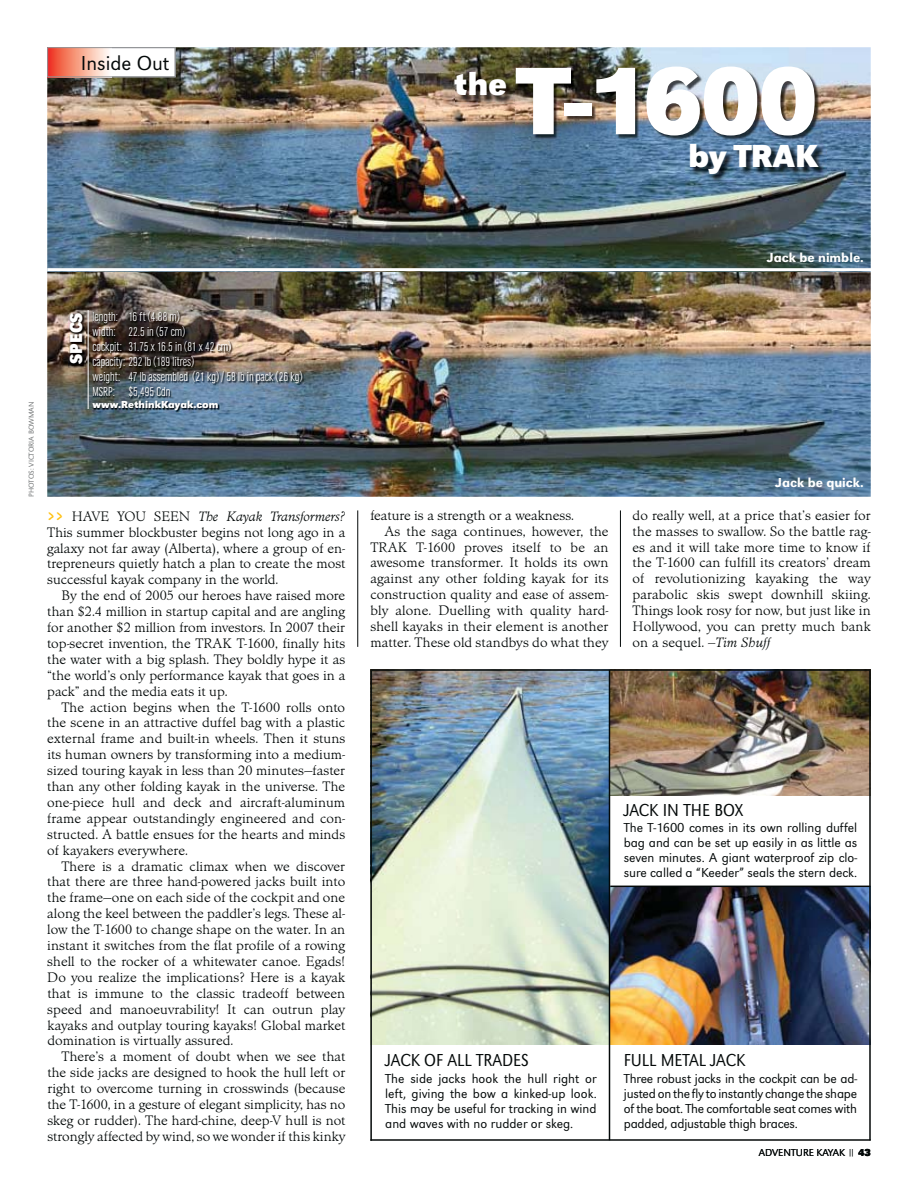
<style>
.page{position:relative;width:918px;height:1188px;background:#fff}
.page>*{position:absolute;margin:0;border:0;box-sizing:border-box;transform-origin:0 0}
.t1{font:700 99.45px "URW Grotesk T";color:#fff}
.t2{font:700 33px "URW Grotesk T";color:#fff}
.t3{font:21px "URW Grotesk T Ligh";color:#040909}
.t4{font:18px "URW Grotesk T Ligh Extr Narr";color:#040909}
.t5{font:18px "URW Grotesk T Bold Extr Narr";color:#fff}
.t6{font:14.25px/15.9px "Minister T Ligh";letter-spacing:.005em;color:#040909;text-align:justify}
.t7{font:14.25px "Minister T Ligh Ital";color:#040909}
.t8{font:13.5px/15px "URW Grotesk T Ligh";letter-spacing:-.005em;color:#040909;text-align:justify}
.t9{font:13.5px/15px "URW Grotesk T Ligh Cond";color:#fff}
.t10{font:500 13.5px "URW Grotesk T";color:#fff}
.t11{font:700 10.5px "URW Grotesk T";color:#fff}
.t12{font:10.5px "URW Grotesk T Ligh";color:#040909}
.t13{font:7.5px "URW Grotesk T Ligh";color:#6d7071}
.s1{font-family:"Minister T Ligh"}
.s2{font-family:"Minister T Ligh Ital"}
.s3{font-size:9px}
.s4{font-family:"URW Grotesk T";font-weight:700}
</style>
<div class="page">
<img style="left:610px;top:887px;width:259px;height:158px">
<img style="left:47px;top:47px;width:824px;height:225px">
<img style="left:47px;top:272px;width:824px;height:225px">
<img style="left:372px;top:671px;width:237px;height:374px">
<img style="left:610px;top:671px;width:259px;height:125px">
<hr style="left:47px;top:268px;width:825px;height:3px;background:#fff">
<div style="left:48px;top:48px;width:127px;height:29px;background:#fff"></div>
<svg style="left:49px;top:49px;width:59px;height:26px;background:#f79c86"></svg>
<div style="left:47px;top:47px;width:129px;height:30px;border:1px solid #939598"></div>
<hr style="left:357px;top:510px;width:1px;height:137px;background:#040909">
<hr style="left:620px;top:510px;width:1px;height:137px;background:#040909">
<hr style="left:370px;top:669px;width:501px;height:2px;background:#040909">
<hr style="left:370px;top:671px;width:2px;height:470px;background:#040909">
<hr style="left:609px;top:670px;width:1px;height:470px;background:#040909">
<img style="left:92px;top:311px;width:212px;height:101px">
<img style="left:69px;top:312px;width:17px;height:56px">
<hr style="left:88px;top:310px;width:1px;height:99px;background:#fff">
<hr style="left:370px;top:1139px;width:501px;height:2px;background:#040909">
<hr style="left:869px;top:670px;width:2px;height:470px;background:#040909">
<hr style="left:610px;top:886px;width:260px;height:1px;background:#040909">
<img style="left:516px;top:68px;width:304px;height:72px">
<img style="left:455px;top:72px;width:59px;height:32px">
<img style="left:691px;top:144px;width:135px;height:38px">
<h3 class="t3" style="left:81px;top:55px;width:90px">Inside Out</h3>
<h2 class="t2" style="left:455px;top:73px;width:54px">the</h2>
<h1 class="t1" style="left:518px;top:68px;width:301px">T-1600</h1>
<h2 class="t2" style="left:688px;top:145px;width:131px">by TRAK</h2>
<p class="t13" style="left:28px;top:497px;width:97px;rotate:-90deg">PHOTOS: VICTORIA BOWMAN</p>
<p class="t5" style="left:66px;top:364px;width:53px;rotate:-90deg">SPECS</p>
<p class="t9" style="left:92px;top:310px;width:211px">length: 16 ft (4.88 m)<br>width: 22.5 in (57 cm)<br>cockpit: 31.75 x 16.5 in (81 x 42 cm)<br>capacity: 292 lb (189 litres)<br>weight: 47 lb assembled (21 kg) / 58 lb in pack (26 kg)<br>MSRP: $5,495 Cdn</p>
<p class="t11" style="left:92px;top:401px;width:128px">www.RethinkKayak.com</p>
<p class="t7" style="left:72px;top:508px;width:275px"><span class="s1">HAVE YOU SEEN</span> The Kayak Transformers?</p>
<p class="t6" style="left:47px;top:525px;width:300px">This summer blockbuster begins not long ago in a galaxy not far away (Alberta), where a group of en&shy;trepreneurs quietly hatch a plan to create the most successful kayak company in the world.</p>
<p class="t6" style="left:47px;top:589px;width:300px;text-indent:14px">By the end of 2005 our heroes have raised more than $2.4 million in startup capital and are angling for another $2 million from investors. In 2007 their top-secret invention, the TRAK T-1600, finally hits the water with a big splash. They boldly hype it as “the world’s only performance kayak that goes in a pack” and the media eats it up.</p>
<p class="t6" style="left:47px;top:700px;width:300px;text-indent:14px">The action begins when the T-1600 rolls onto the scene in an attractive duffel bag with a plastic external frame and built-in wheels. Then it stuns its human owners by transforming into a medium&shy;sized touring kayak in less than 20 minutes—faster than any other folding kayak in the universe. The one-piece hull and deck and aircraft-aluminum frame appear outstandingly engineered and con&shy;structed. A battle ensues for the hearts and minds of kayakers everywhere.</p>
<p class="t6" style="left:47px;top:859px;width:300px;text-indent:14px">There is a dramatic climax when we discover that there are three hand-powered jacks built into the frame—one on each side of the cockpit and one along the keel between the paddler’s legs. These al&shy;low the T-1600 to change shape on the water. In an instant it switches from the flat profile of a rowing shell to the rocker of a whitewater canoe. Egads!<br>Do you realize the implications? Here is a kayak that is immune to the classic tradeoff between speed and manoeuvrability! It can outrun play kayaks and outplay touring kayaks! Global market domination is virtually assured.</p>
<p class="t6" style="left:47px;top:1050px;width:300px;text-indent:14px">There’s a moment of doubt when we see that the side jacks are designed to hook the hull left or right to overcome turning in crosswinds (because the T-1600, in a gesture of elegant simplicity, has no skeg or rudder). The hard-chine, deep-V hull is not strongly affected by wind, so we wonder if this kinky</p>
<p class="t10" style="left:767px;top:250px;width:98px">Jack be nimble.</p>
<p class="t6" style="left:370px;top:508px;width:205px">feature is a strength or a weakness.</p>
<p class="t6" style="left:385px;top:524px;width:225px">As the saga continues, however, the</p>
<p class="t6" style="left:370px;top:540px;width:240px">TRAK T-1600 proves itself to be an</p>
<p class="t6" style="left:370px;top:556px;width:240px">awesome transformer. It holds its own</p>
<p class="t6" style="left:370px;top:572px;width:240px">against any other folding kayak for its</p>
<p class="t6" style="left:370px;top:588px;width:240px">construction quality and ease of assem-</p>
<p class="t6" style="left:370px;top:604px;width:240px">bly alone. Duelling with quality hard-</p>
<p class="t6" style="left:370px;top:620px;width:240px">shell kayaks in their element is another</p>
<p class="t6" style="left:370px;top:635px;width:240px">matter. These old standbys do what they</p>
<p class="t10" style="left:775px;top:475px;width:90px">Jack be quick.</p>
<p class="t6" style="left:633px;top:508px;width:240px">do really well, at a price that’s easier for the masses to swallow. So the battle rag&shy;es and it will take more time to know if the T-1600 can fulfill its creators’ dream of revolutionizing kayaking the way parabolic skis swept downhill skiing.<br>Things look rosy for now, but just like in Hollywood, you can pretty much bank on a sequel. <span class="s2">—Tim Shuff</span></p>
<p class="t4" style="left:624px;top:804px;width:121px">JACK IN THE BOX</p>
<p class="t8" style="left:624px;top:821px;width:235px">The T-1600 comes in its own rolling duffel bag and can be set up easily in as little as seven minutes. A giant waterproof zip clo&shy;sure called a “Keeder” seals the stern deck.</p>
<p class="t4" style="left:385px;top:1054px;width:145px">JACK OF ALL TRADES</p>
<p class="t8" style="left:385px;top:1072px;width:213px">The side jacks hook the hull right or left, giving the bow a kinked-up look.<br>This may be useful for tracking in wind and waves with no rudder or skeg.</p>
<p class="t4" style="left:624px;top:1054px;width:123px">FULL METAL JACK</p>
<p class="t8" style="left:624px;top:1072px;width:235px">Three robust jacks in the cockpit can be ad&shy;justed on the fly to instantly change the shape of the boat. The comfortable seat comes with padded, adjustable thigh braces.</p>
<p class="t12" style="left:759px;top:1148px;width:113px">ADVENTURE KAYAK <span class="s3">||</span> <span class="s4">43</span></p>
</div>
